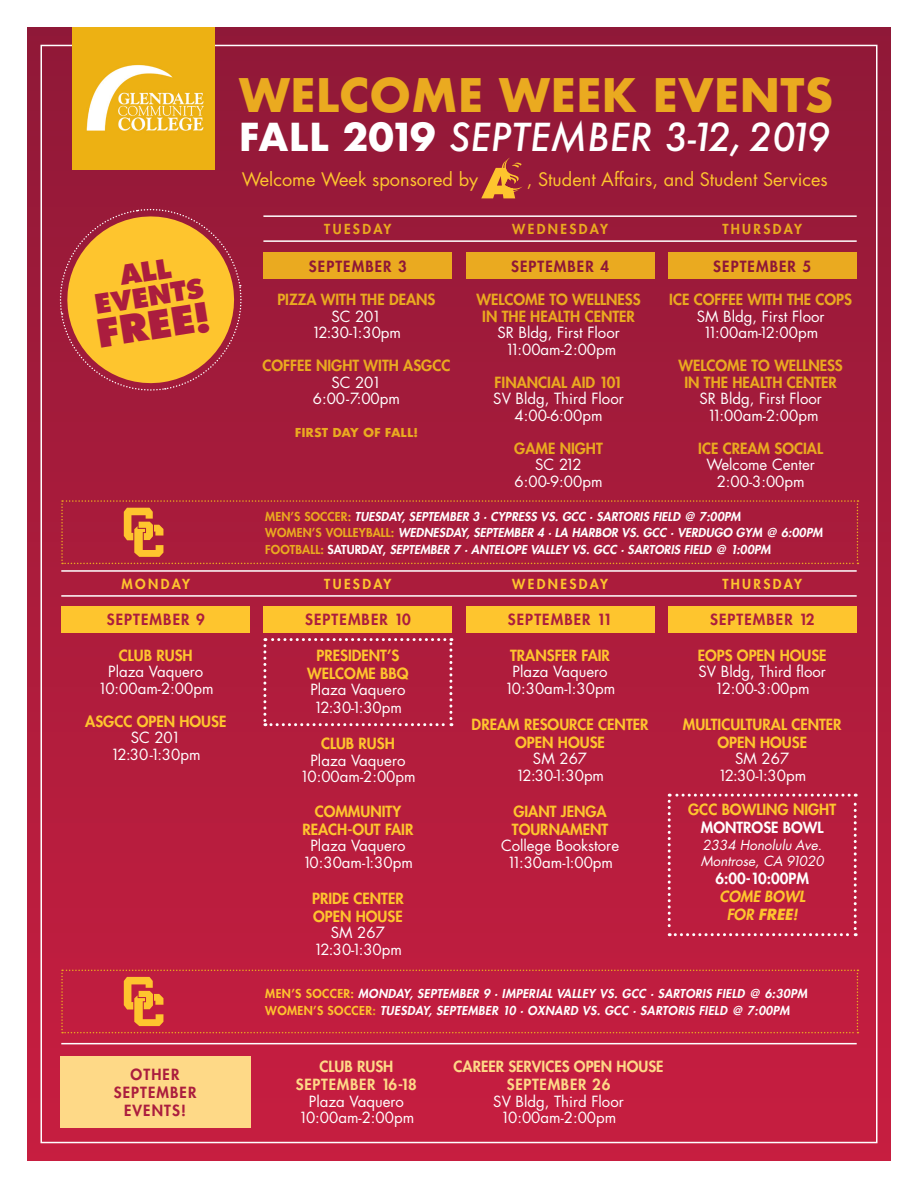
<style>
.page{position:relative;width:918px;height:1188px;background:#fff}
.page>*{position:absolute;margin:0;border:0;box-sizing:border-box;transform-origin:0 0}
.t1{font:700 45px "Futura";color:#eaaa20}
.t2{font:800 37.8px "Futura";color:#ab1d3e}
.t3{font:italic 500 37.5px "Futura";letter-spacing:.01em;color:#fff}
.t4{font:800 26.25px "Futura";color:#ab1d3e}
.t5{font:18.15px "Futura";color:#fec52e}
.t6{font:15px "Futura";color:#fff}
.t7{font:800 15px/18px "Futura";color:#fec52e;text-align:center}
.t8{font:800 15px "Futura";color:#eaaa20}
.t9{font:800 15px "Futura";letter-spacing:.075em;color:#ab1d3e}
.t10{font:800 15px "Futura";color:#fed987}
.t11{font:800 15px "Futura";letter-spacing:.075em;color:#8e1737}
.t12{font:800 15px "Futura";letter-spacing:.05em;color:#fed987}
.t13{font:800 15px "Futura";color:#fff}
.t14{font:italic 800 15px "Futura";color:#fec52e}
.t15{font:italic 13.5px "Futura";color:#fff}
.t16{font:800 13.5px "Futura";letter-spacing:.175em;color:#fec52e}
.t17{font:800 13.5px "Futura";letter-spacing:.175em;color:#eaaa20}
.t18{font:italic 800 12px "Futura";letter-spacing:.01em;color:#fff}
.t19{font:italic 800 12px "Futura";letter-spacing:.03em;color:#fff}
.t20{font:700 12px "Futura";color:#eaaa20}
.s1{font-weight:700;font-style:normal}
.s2{font-style:normal;color:#eaaa20}
.s3{font-style:normal}
.s4{font-weight:700}
.s5{font-style:normal;color:#fec52e}
</style>
<div class="page">
<div style="left:27px;top:27px;width:864px;height:1134px;background:linear-gradient(to bottom,#911b3a,#c82143)"></div>
<img style="left:72px;top:27px;width:143px;height:143px">
<div style="left:263px;top:252px;width:189px;height:27px;background:#eaaa20"></div>
<div style="left:466px;top:252px;width:189px;height:27px;background:#eaaa20"></div>
<hr style="left:263px;top:240px;width:594px;height:2px;background:#fff">
<hr style="left:61px;top:595px;width:796px;height:2px;background:#fff">
<hr style="left:263px;top:215px;width:594px;height:2px;background:#fff">
<hr style="left:61px;top:570px;width:796px;height:2px;background:#fff">
<hr style="left:61px;top:1043px;width:796px;height:1px;background:#fff">
<div style="left:668px;top:252px;width:189px;height:27px;background:#eaaa20"></div>
<div style="left:61px;top:606px;width:189px;height:27px;background:#fec52e"></div>
<div style="left:60px;top:1056px;width:190px;height:72px;background:#fed987"></div>
<div style="left:263px;top:606px;width:189px;height:27px;background:#fec52e"></div>
<div style="left:466px;top:606px;width:189px;height:27px;background:#fec52e"></div>
<div style="left:668px;top:606px;width:189px;height:27px;background:#fec52e"></div>
<div style="left:263px;top:638px;width:189px;height:88px;background:#af1c3d"></div>
<div style="left:668px;top:794px;width:189px;height:142px;background:#ba1d3e"></div>
<svg style="left:481px;top:158px;width:42px;height:40px;background:#bf5c34"></svg>
<div style="left:61px;top:500px;width:797px;height:64px;background:#a91c3b"></div>
<div style="left:61px;top:970px;width:797px;height:63px;background:#c11d3f"></div>
<svg style="left:55px;top:204px;width:192px;height:192px;background:#d78034"></svg>
<p class="t1" style="left:239px;top:62px;width:596px">WELCOME WEEK EVENTS</p>
<p class="t3" style="left:239px;top:111px;width:593px"><span class="s1">FALL 2019</span> SEPTEMBER 3-12, 2019</p>
<p class="t5" style="left:242px;top:167px;width:238px">Welcome Week sponsored by</p>
<p class="t5" style="left:527px;top:167px;width:302px">, Student Affairs, and Student Services</p>
<p class="t4" style="left:93px;top:289px;width:111px;rotate:-9deg">EVENTS</p>
<p class="t2" style="left:93px;top:311px;width:116px;rotate:-9deg">FREE!</p>
<p class="t17" style="left:324px;top:220px;width:69px">TUESDAY</p>
<p class="t11" style="left:309px;top:256px;width:99px">SEPTEMBER 3</p>
<p class="t8" style="left:277px;top:290px;width:160px">PIZZA WITH THE DEANS</p>
<p class="t6" style="left:331px;top:306px;width:51px">SC 201</p>
<p class="t6" style="left:312px;top:322px;width:91px">12:30-1:30pm</p>
<p class="t8" style="left:262px;top:356px;width:189px">COFFEE NIGHT WITH ASGCC</p>
<p class="t6" style="left:331px;top:372px;width:51px">SC 201</p>
<p class="t6" style="left:313px;top:388px;width:89px">6:00-7:00pm</p>
<p class="t20" style="left:295px;top:424px;width:125px">FIRST DAY OF FALL!</p>
<p class="t17" style="left:512px;top:220px;width:97px">WEDNESDAY</p>
<p class="t11" style="left:511px;top:256px;width:99px">SEPTEMBER 4</p>
<p class="t8" style="left:476px;top:290px;width:166px">WELCOME TO WELLNESS</p>
<p class="t8" style="left:482px;top:306px;width:154px">IN THE HEALTH CENTER</p>
<p class="t6" style="left:497px;top:322px;width:124px">SR Bldg, First Floor</p>
<p class="t6" style="left:505px;top:339px;width:113px">11:00am-2:00pm</p>
<p class="t8" style="left:495px;top:372px;width:129px">FINANCIAL AID 101</p>
<p class="t6" style="left:493px;top:388px;width:132px">SV Bldg, Third Floor</p>
<p class="t6" style="left:515px;top:405px;width:89px">4:00-6:00pm</p>
<p class="t8" style="left:514px;top:438px;width:90px">GAME NIGHT</p>
<p class="t6" style="left:535px;top:454px;width:48px">SC 212</p>
<p class="t6" style="left:515px;top:471px;width:89px">6:00-9:00pm</p>
<p class="t17" style="left:722px;top:220px;width:81px">THURSDAY</p>
<p class="t11" style="left:713px;top:256px;width:99px">SEPTEMBER 5</p>
<p class="t8" style="left:669px;top:290px;width:184px">ICE COFFEE WITH THE COPS</p>
<p class="t6" style="left:697px;top:306px;width:129px">SM Bldg, First Floor</p>
<p class="t6" style="left:703px;top:322px;width:117px">11:00am-12:00pm</p>
<p class="t8" style="left:679px;top:356px;width:166px">WELCOME TO WELLNESS</p>
<p class="t8" style="left:684px;top:372px;width:154px">IN THE HEALTH CENTER</p>
<p class="t6" style="left:699px;top:388px;width:124px">SR Bldg, First Floor</p>
<p class="t6" style="left:708px;top:405px;width:113px">11:00am-2:00pm</p>
<p class="t8" style="left:698px;top:438px;width:126px">ICE CREAM SOCIAL</p>
<p class="t6" style="left:706px;top:454px;width:110px">Welcome Center</p>
<p class="t6" style="left:717px;top:471px;width:89px">2:00-3:00pm</p>
<p class="t18" style="left:265px;top:508px;width:477px"><span class="s2">MEN’S SOCCER:</span> TUESDAY, SEPTEMBER 3 · CYPRESS VS. GCC · SARTORIS FIELD @ 7:00PM</p>
<p class="t18" style="left:265px;top:525px;width:559px"><span class="s2">WOMEN’S VOLLEYBALL:</span> WEDNESDAY, SEPTEMBER 4 · LA HARBOR VS. GCC · VERDUGO GYM @ 6:00PM</p>
<p class="t18" style="left:265px;top:541px;width:507px"><span class="s2">FOOTBALL:</span> <span class="s3">SATURDAY,</span> SEPTEMBER 7 · ANTELOPE VALLEY VS. GCC · SARTORIS FIELD @ 1:00PM</p>
<p class="t16" style="left:122px;top:575px;width:70px">MONDAY</p>
<p class="t16" style="left:324px;top:575px;width:69px">TUESDAY</p>
<p class="t16" style="left:512px;top:575px;width:97px">WEDNESDAY</p>
<p class="t16" style="left:722px;top:575px;width:81px">THURSDAY</p>
<p class="t9" style="left:107px;top:610px;width:99px">SEPTEMBER 9</p>
<p class="t7" style="left:119px;top:646px;width:75px">CLUB RUSH</p>
<p class="t6" style="left:108px;top:661px;width:97px">Plaza Vaquero</p>
<p class="t6" style="left:98px;top:678px;width:117px">10:00am-2:00pm</p>
<p class="t7" style="left:85px;top:712px;width:143px">ASGCC OPEN HOUSE</p>
<p class="t6" style="left:131px;top:727px;width:51px">SC 201</p>
<p class="t6" style="left:111px;top:744px;width:91px">12:30-1:30pm</p>
<p class="t9" style="left:131px;top:1065px;width:50px">OTHER</p>
<p class="t9" style="left:114px;top:1083px;width:84px">SEPTEMBER</p>
<p class="t9" style="left:124px;top:1101px;width:63px">EVENTS!</p>
<p class="t9" style="left:305px;top:610px;width:107px">SEPTEMBER 10</p>
<p class="t9" style="left:508px;top:610px;width:106px">SEPTEMBER 11</p>
<p class="t9" style="left:710px;top:610px;width:106px">SEPTEMBER 12</p>
<p class="t7" style="left:317px;top:646px;width:84px">PRESIDENT’S</p>
<p class="t7" style="left:307px;top:664px;width:103px">WELCOME BBQ</p>
<p class="t6" style="left:310px;top:679px;width:97px">Plaza Vaquero</p>
<p class="t6" style="left:314px;top:697px;width:90px">12:30-1:30pm</p>
<p class="t7" style="left:321px;top:734px;width:75px">CLUB RUSH</p>
<p class="t6" style="left:310px;top:750px;width:97px">Plaza Vaquero</p>
<p class="t6" style="left:300px;top:766px;width:117px">10:00am-2:00pm</p>
<p class="t7" style="left:315px;top:802px;width:88px">COMMUNITY</p>
<p class="t7" style="left:302px;top:820px;width:113px">REACH-OUT FAIR</p>
<p class="t6" style="left:310px;top:835px;width:97px">Plaza Vaquero</p>
<p class="t6" style="left:303px;top:852px;width:111px">10:30am-1:30pm</p>
<p class="t7" style="left:312px;top:889px;width:93px">PRIDE CENTER</p>
<p class="t7" style="left:313px;top:907px;width:91px">OPEN HOUSE</p>
<p class="t6" style="left:331px;top:922px;width:56px">SM 267</p>
<p class="t6" style="left:314px;top:939px;width:90px">12:30-1:30pm</p>
<p class="t7" style="left:510px;top:646px;width:101px">TRANSFER FAIR</p>
<p class="t6" style="left:513px;top:661px;width:97px">Plaza Vaquero</p>
<p class="t6" style="left:505px;top:678px;width:112px">10:30am-1:30pm</p>
<p class="t7" style="left:472px;top:715px;width:178px">DREAM RESOURCE CENTER<br>OPEN HOUSE</p>
<p class="t6" style="left:533px;top:748px;width:56px">SM 267</p>
<p class="t6" style="left:516px;top:765px;width:90px">12:30-1:30pm</p>
<p class="t7" style="left:513px;top:802px;width:95px">GIANT JENGA</p>
<p class="t7" style="left:512px;top:820px;width:98px">TOURNAMENT</p>
<p class="t6" style="left:501px;top:835px;width:120px">College Bookstore</p>
<p class="t6" style="left:507px;top:852px;width:108px">11:30am-1:00pm</p>
<p class="t7" style="left:698px;top:646px;width:130px">EOPS OPEN HOUSE</p>
<p class="t6" style="left:698px;top:661px;width:129px">SV Bldg, Third floor</p>
<p class="t6" style="left:715px;top:678px;width:96px">12:00-3:00pm</p>
<p class="t7" style="left:683px;top:715px;width:160px">MULTICULTURAL CENTER<br>OPEN HOUSE</p>
<p class="t6" style="left:735px;top:748px;width:56px">SM 267</p>
<p class="t6" style="left:718px;top:765px;width:90px">12:30-1:30pm</p>
<p class="t7" style="left:688px;top:800px;width:149px">GCC BOWLING NIGHT</p>
<p class="t13" style="left:701px;top:818px;width:124px">MONTROSE BOWL</p>
<p class="t15" style="left:703px;top:835px;width:121px">2334 Honolulu Ave.</p>
<p class="t15" style="left:701px;top:852px;width:124px">Montrose, CA 91020</p>
<p class="t13" style="left:715px;top:869px;width:95px">6:00-10:00PM</p>
<p class="t14" style="left:719px;top:887px;width:87px">COME BOWL</p>
<p class="t14" style="left:727px;top:905px;width:73px">FOR <span class="s4">FREE</span>!</p>
<p class="t19" style="left:265px;top:986px;width:543px"><span class="s5">MEN’S SOCCER:</span> MONDAY, SEPTEMBER 9 · IMPERIAL VALLEY VS. GCC · SARTORIS FIELD @ 6:30PM</p>
<p class="t19" style="left:265px;top:1002px;width:526px"><span class="s5">WOMEN’S SOCCER</span><span class="s2">:</span> TUESDAY, SEPTEMBER 10 · OXNARD VS. GCC · SARTORIS FIELD @ 7:00PM</p>
<p class="t10" style="left:320px;top:1057px;width:75px">CLUB RUSH</p>
<p class="t12" style="left:296px;top:1075px;width:123px">SEPTEMBER 16-18</p>
<p class="t6" style="left:309px;top:1091px;width:97px">Plaza Vaquero</p>
<p class="t6" style="left:299px;top:1107px;width:117px">10:00am-2:00pm</p>
<p class="t10" style="left:454px;top:1057px;width:212px">CAREER SERVICES OPEN HOUSE</p>
<p class="t12" style="left:507px;top:1075px;width:105px">SEPTEMBER 26</p>
<p class="t6" style="left:493px;top:1091px;width:132px">SV Bldg, Third Floor</p>
<p class="t6" style="left:501px;top:1107px;width:117px">10:00am-2:00pm</p>
</div>
